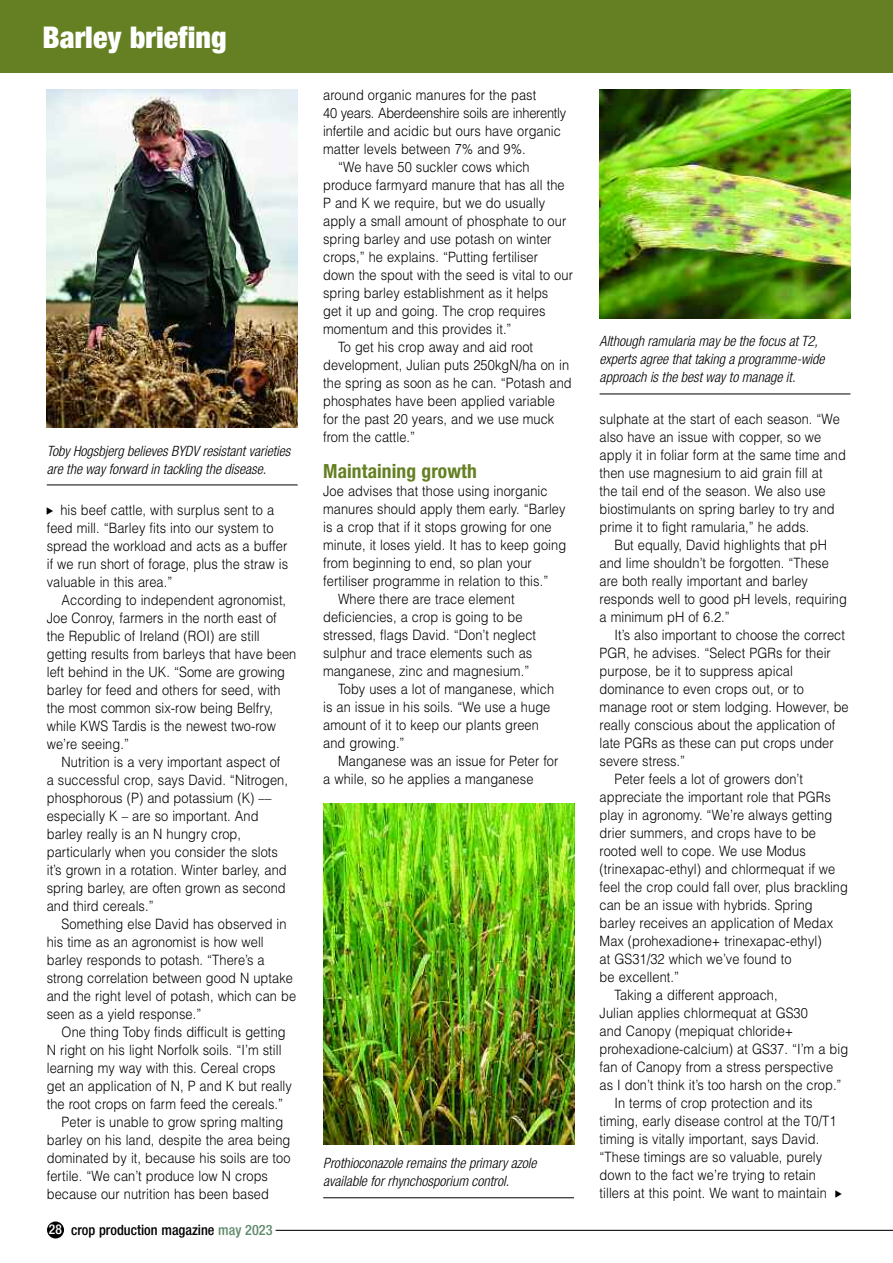
<style>
.page{position:relative;width:893px;height:1263px;background:#fff}
.page>*{position:absolute;margin:0;border:0;box-sizing:border-box;transform-origin:0 0}
.t1{font:900 condensed 30px "Helvetica Neue";color:#fff}
.t2{font:700 condensed 19.5px "Helvetica Neue";letter-spacing:.005em;color:#648022}
.t3{font:300 14.25px/18px "Helvetica";letter-spacing:.005em;color:#000;scale:.9 1}
.t4{font:italic 300 condensed 14.25px/18px "Helvetica Neue";color:#000}
.t5{font:300 14.25px "Helvetica";letter-spacing:-.015em;color:#000;scale:.9 1}
.t6{font:500 condensed 14.25px "Helvetica Neue";color:#000}
.s1{font-size:13.5px;color:#fff}
.s2{color:#60896c}
</style>
<div class="page">
<img style="left:600px;top:89px;width:250px;height:230px">
<hr style="left:600px;top:394px;width:250px;height:1px;background:#000">
<img style="left:47px;top:89px;width:251px;height:338px">
<hr style="left:47px;top:484px;width:251px;height:1px;background:#000">
<img style="left:323px;top:804px;width:251px;height:340px">
<hr style="left:323px;top:1197px;width:251px;height:1px;background:#000">
<div style="left:47px;top:1221px;width:17px;height:17px;background:#000;border-radius:50%"></div>
<hr style="left:276px;top:1230px;width:617px;height:1px;background:#000">
<div style="left:0;top:0;width:893px;height:72px;background:#648022"></div>
<h1 class="t1" style="left:43px;top:27px;width:186px">Barley briefing</h1>
<p class="t4" style="left:47px;top:443px;width:245px">Toby Hogsbjerg believes BYDV resistant varieties are the way forward in tackling the disease.</p>
<p class="t3" style="left:47px;top:501px;width:270px;text-indent:14px">his beef cattle, with surplus sent to a feed mill. “Barley fits into our system to spread the workload and acts as a buffer if we run short of forage, plus the straw is valuable in this area.”</p>
<p class="t3" style="left:47px;top:591px;width:279px;text-indent:15px">According to independent agronomist, Joe Conroy, farmers in the north east of the Republic of Ireland (ROI) are still getting results from barleys that have been left behind in the UK. “Some are growing barley for feed and others for seed, with the most common six-row being Belfry, while KWS Tardis is the newest two-row we’re seeing.”</p>
<p class="t3" style="left:47px;top:753px;width:270px;text-indent:15px">Nutrition is a very important aspect of a successful crop, says David. “Nitrogen, phosphorous (P) and potassium (K) –– especially K – are so important. And barley really is an N hungry crop, particularly when you consider the slots it’s grown in a rotation. Winter barley, and spring barley, are often grown as second and third cereals.”</p>
<p class="t3" style="left:47px;top:915px;width:279px;text-indent:15px">Something else David has observed in his time as an agronomist is how well barley responds to potash. “There’s a strong correlation between good N uptake and the right level of potash, which can be seen as a yield response.”</p>
<p class="t3" style="left:62px;top:1023px;width:250px">One thing Toby finds difficult is getting</p>
<p class="t3" style="left:47px;top:1041px;width:262px">N right on his light Norfolk soils. “I’m still</p>
<p class="t3" style="left:47px;top:1059px;width:256px">learning my way with this. Cereal crops</p>
<p class="t3" style="left:47px;top:1077px;width:274px">get an application of N, P and K but really</p>
<p class="t3" style="left:47px;top:1095px;width:264px">the root crops on farm feed the cereals.”</p>
<p class="t3" style="left:62px;top:1113px;width:248px">Peter is unable to grow spring malting</p>
<p class="t3" style="left:47px;top:1131px;width:272px">barley on his land, despite the area being</p>
<p class="t3" style="left:47px;top:1149px;width:272px">dominated by it, because his soils are too</p>
<p class="t3" style="left:47px;top:1167px;width:247px">fertile. “We can’t produce low N crops</p>
<p class="t3" style="left:47px;top:1185px;width:248px">because our nutrition has been based</p>
<p class="t6" style="left:49px;top:1225px;width:225px"><span class="s1">28</span> crop production magazine <span class="s2">may 2023</span></p>
<p class="t3" style="left:323px;top:86px;width:238px">around organic manures for the past</p>
<p class="t5" style="left:323px;top:104px;width:272px">40 years. Aberdeenshire soils are inherently</p>
<p class="t3" style="left:323px;top:122px;width:266px">infertile and acidic but ours have organic</p>
<p class="t3" style="left:323px;top:140px;width:227px">matter levels between 7% and 9%.</p>
<p class="t3" style="left:338px;top:158px;width:214px">“We have 50 suckler cows which</p>
<p class="t3" style="left:323px;top:176px;width:270px">produce farmyard manure that has all the</p>
<p class="t3" style="left:323px;top:194px;width:248px">P and K we require, but we do usually</p>
<p class="t3" style="left:323px;top:212px;width:272px">apply a small amount of phosphate to our</p>
<p class="t3" style="left:323px;top:230px;width:255px">spring barley and use potash on winter</p>
<p class="t3" style="left:323px;top:248px;width:240px">crops,” he explains. “Putting fertiliser</p>
<p class="t3" style="left:323px;top:266px;width:279px">down the spout with the seed is vital to our</p>
<p class="t3" style="left:323px;top:284px;width:252px">spring barley establishment as it helps</p>
<p class="t3" style="left:323px;top:302px;width:249px">get it up and going. The crop requires</p>
<p class="t3" style="left:323px;top:320px;width:211px">momentum and this provides it.”</p>
<p class="t3" style="left:338px;top:338px;width:218px">To get his crop away and aid root</p>
<p class="t3" style="left:323px;top:356px;width:275px">development, Julian puts 250kgN/ha on in</p>
<p class="t3" style="left:323px;top:374px;width:278px">the spring as soon as he can. “Potash and</p>
<p class="t3" style="left:323px;top:392px;width:259px">phosphates have been applied variable</p>
<p class="t3" style="left:323px;top:410px;width:258px">for the past 20 years, and we use muck</p>
<p class="t3" style="left:323px;top:428px;width:104px">from the cattle.”</p>
<h2 class="t2" style="left:323px;top:464px;width:155px">Maintaining growth</h2>
<p class="t3" style="left:323px;top:482px;width:251px">Joe advises that those using inorganic</p>
<p class="t3" style="left:323px;top:500px;width:271px">manures should apply them early. “Barley</p>
<p class="t3" style="left:323px;top:518px;width:255px">is a crop that if it stops growing for one</p>
<p class="t3" style="left:323px;top:536px;width:271px">minute, it loses yield. It has to keep going</p>
<p class="t3" style="left:323px;top:554px;width:233px">from beginning to end, so plan your</p>
<p class="t3" style="left:323px;top:572px;width:252px">fertiliser programme in relation to this.”</p>
<p class="t3" style="left:338px;top:590px;width:198px">Where there are trace element</p>
<p class="t3" style="left:323px;top:608px;width:223px">deficiencies, a crop is going to be</p>
<p class="t3" style="left:323px;top:626px;width:238px">stressed, flags David. “Don’t neglect</p>
<p class="t3" style="left:323px;top:644px;width:234px">sulphur and trace elements such as</p>
<p class="t3" style="left:323px;top:662px;width:231px">manganese, zinc and magnesium.”</p>
<p class="t3" style="left:338px;top:680px;width:242px">Toby uses a lot of manganese, which</p>
<p class="t3" style="left:323px;top:698px;width:254px">is an issue in his soils. “We use a huge</p>
<p class="t3" style="left:323px;top:716px;width:241px">amount of it to keep our plants green</p>
<p class="t3" style="left:323px;top:734px;width:92px">and growing.”</p>
<p class="t3" style="left:338px;top:752px;width:246px">Manganese was an issue for Peter for</p>
<p class="t3" style="left:323px;top:770px;width:235px">a while, so he applies a manganese</p>
<p class="t4" style="left:323px;top:1155px;width:215px">Prothioconazole remains the primary azole available for rhynchosporium control.</p>
<p class="t4" style="left:600px;top:333px;width:226px">Although ramularia may be the focus at T2, experts agree that taking a programme-wide approach is the best way to manage it.</p>
<p class="t3" style="left:600px;top:410px;width:275px">sulphate at the start of each season. “We also have an issue with copper, so we apply it in foliar form at the same time and then use magnesium to aid grain fill at<br>the tail end of the season. We also use biostimulants on spring barley to try and prime it to fight ramularia,” he adds.</p>
<p class="t3" style="left:600px;top:536px;width:276px;text-indent:15px">But equally, David highlights that pH and lime shouldn’t be forgotten. “These are both really important and barley responds well to good pH levels, requiring a minimum pH of 6.2.”</p>
<p class="t3" style="left:614px;top:626px;width:258px">It’s also important to choose the correct</p>
<p class="t3" style="left:600px;top:644px;width:258px">PGR, he advises. “Select PGRs for their</p>
<p class="t3" style="left:600px;top:662px;width:216px">purpose, be it to suppress apical</p>
<p class="t3" style="left:600px;top:680px;width:229px">dominance to even crops out, or to</p>
<p class="t3" style="left:600px;top:698px;width:278px">manage root or stem lodging. However, be</p>
<p class="t3" style="left:600px;top:716px;width:264px">really conscious about the application of</p>
<p class="t3" style="left:600px;top:734px;width:262px">late PGRs as these can put crops under</p>
<p class="t3" style="left:600px;top:752px;width:97px">severe stress.”</p>
<p class="t3" style="left:614px;top:770px;width:211px">Peter feels a lot of growers don’t</p>
<p class="t3" style="left:600px;top:788px;width:259px">appreciate the important role that PGRs</p>
<p class="t3" style="left:600px;top:806px;width:260px">play in agronomy. “We’re always getting</p>
<p class="t3" style="left:600px;top:824px;width:242px">drier summers, and crops have to be</p>
<p class="t3" style="left:600px;top:842px;width:231px">rooted well to cope. We use Modus</p>
<p class="t3" style="left:600px;top:860px;width:264px">(trinexapac-ethyl) and chlormequat if we</p>
<p class="t3" style="left:600px;top:878px;width:278px">feel the crop could fall over, plus brackling</p>
<p class="t3" style="left:600px;top:896px;width:238px">can be an issue with hybrids. Spring</p>
<p class="t3" style="left:600px;top:914px;width:261px">barley receives an application of Medax</p>
<p class="t3" style="left:600px;top:932px;width:248px">Max (prohexadione+ trinexapac-ethyl)</p>
<p class="t3" style="left:600px;top:950px;width:215px">at GS31/32 which we’ve found to</p>
<p class="t3" style="left:600px;top:968px;width:90px">be excellent.”</p>
<p class="t3" style="left:614px;top:986px;width:183px">Taking a different approach,</p>
<p class="t3" style="left:600px;top:1004px;width:233px">Julian applies chlormequat at GS30</p>
<p class="t3" style="left:600px;top:1022px;width:217px">and Canopy (mepiquat chloride+</p>
<p class="t3" style="left:600px;top:1040px;width:278px">prohexadione-calcium) at GS37. “I’m a big</p>
<p class="t3" style="left:600px;top:1058px;width:261px">fan of Canopy from a stress perspective</p>
<p class="t3" style="left:600px;top:1076px;width:270px">as I don’t think it’s too harsh on the crop.”</p>
<p class="t3" style="left:614px;top:1094px;width:222px">In terms of crop protection and its</p>
<p class="t3" style="left:600px;top:1112px;width:265px">timing, early disease control at the T0/T1</p>
<p class="t3" style="left:600px;top:1130px;width:246px">timing is vitally important, says David.</p>
<p class="t3" style="left:600px;top:1148px;width:249px">“These timings are so valuable, purely</p>
<p class="t3" style="left:600px;top:1166px;width:242px">down to the fact we’re trying to retain</p>
<p class="t3" style="left:600px;top:1184px;width:254px">tillers at this point. We want to maintain</p>
</div>
